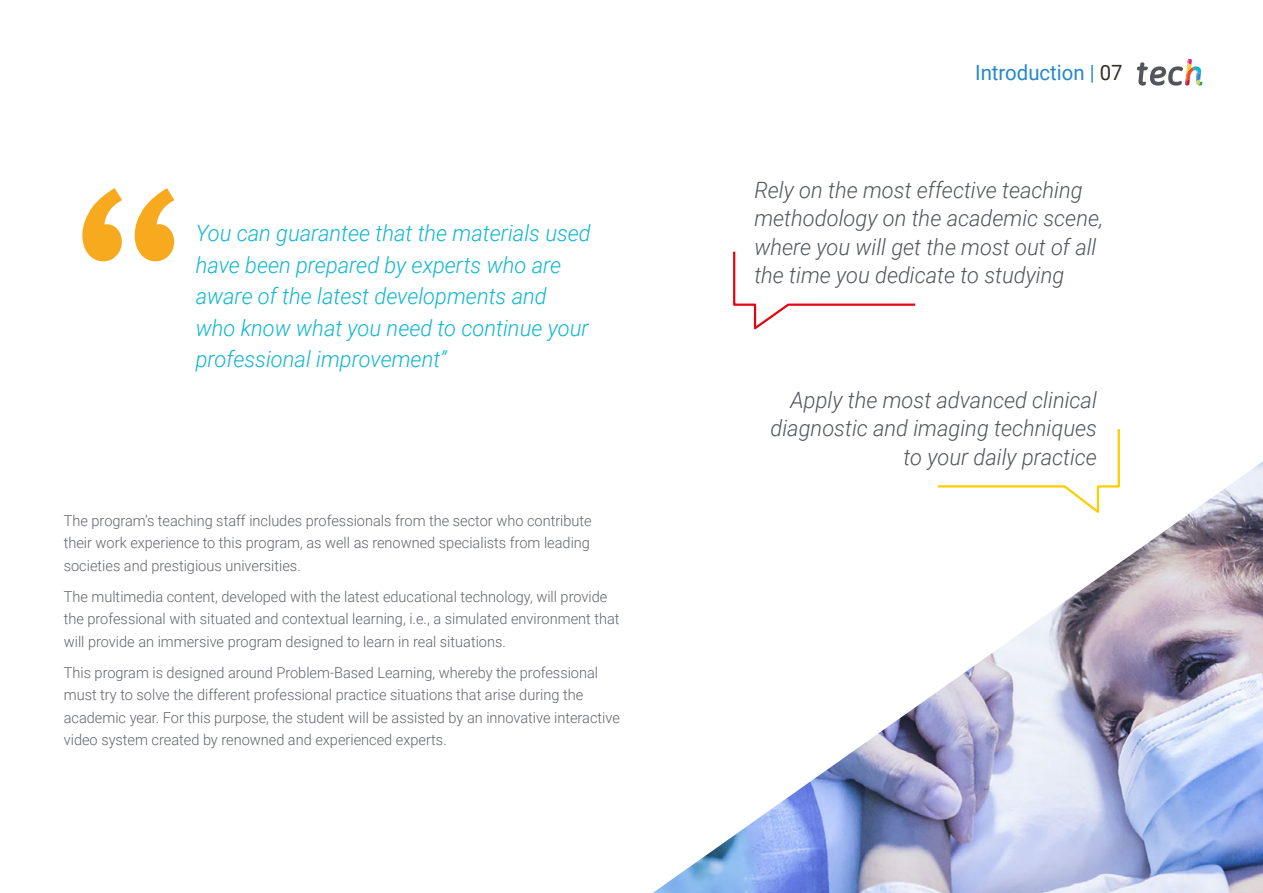
<style>
.page{position:relative;width:1263px;height:893px;background:#fff}
.page>*{position:absolute;margin:0;border:0;box-sizing:border-box;transform-origin:0 0}
.t1{font:italic 300 22.5px/28.5px "Roboto";color:#52555b;text-align:right}
.t2{font:italic 300 22.5px/31.5px "Roboto";color:#0fb6cf}
.t3{font:21px "Roboto";color:#2488c9}
.t4{font:300 15px/22.5px "Roboto";color:#61646a}
.s1{color:#312e20}
</style>
<div class="page">
<svg style="left:82px;top:188px;width:92px;height:73px"></svg>
<img style="left:653px;top:461px;width:610px;height:432px">
<svg style="left:1137px;top:59px;width:65px;height:27px"></svg>
<svg style="left:935px;top:429px;width:186px;height:87px"></svg>
<svg style="left:733px;top:251px;width:183px;height:79px"></svg>
<h1 class="t2" style="left:196px;top:217px;width:397px">You can guarantee that the materials used have been prepared by experts who are aware of the latest developments and who know what you need to continue your professional improvement”</h1>
<p class="t4" style="left:64px;top:509px;width:529px;text-align:justify">The program’s teaching staff includes professionals from the sector who contribute their work experience to this program, as well as renowned specialists from leading societies and prestigious universities.</p>
<p class="t4" style="left:64px;top:585px;width:557px">The multimedia content, developed with the latest educational technology, will provide the professional with situated and contextual learning, i.e., a simulated environment that will provide an immersive program designed to learn in real situations.</p>
<p class="t4" style="left:64px;top:661px;width:558px">This program is designed around Problem-Based Learning, whereby the professional must try to solve the different professional practice situations that arise during the academic year. For this purpose, the student will be assisted by an innovative interactive video system created by renowned and experienced experts.</p>
<h2 class="t3" style="left:975px;top:57px;width:149px">Introduction | <span class="s1">07</span></h2>
<h1 class="t1" style="left:754px;top:175px;width:350px;text-align:left">Rely on the most effective teaching methodology on the academic scene, where you will get the most out of all the time you dedicate to studying</h1>
<h1 class="t1" style="left:770px;top:385px;width:328px">Apply the most advanced clinical diagnostic and imaging techniques to your daily practice</h1>
</div>
